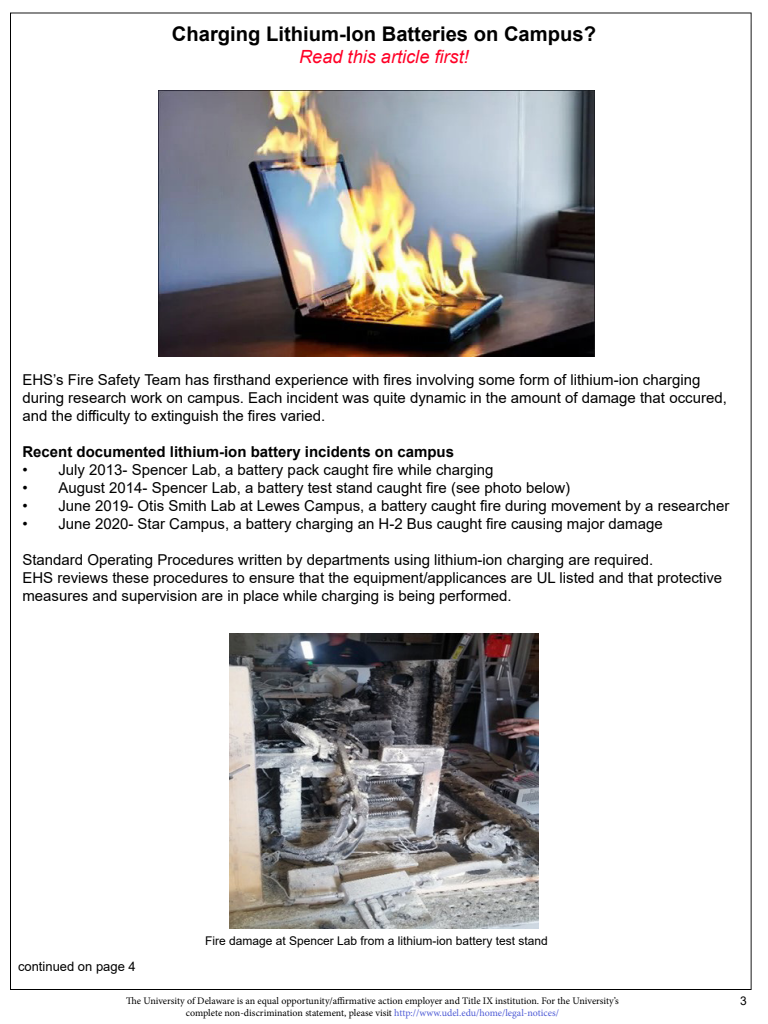
<style>
.page{position:relative;width:768px;height:1024px;background:#fff}
.page>*{position:absolute;margin:0;border:0;box-sizing:border-box;transform-origin:0 0}
.t1{font:700 20.2px "Arial";color:#000}
.t2{font:italic 18.2px "Arial";color:#ff0026}
.t3{font:15px/18px "Arial";color:#000}
.t4{font:700 15px "Arial";color:#000}
.t5{font:13px "Arial";color:#000}
.t6{font:12px "Arial";color:#000}
.t7{font:10px "Minion Pro";letter-spacing:-.005em;color:#000}
.s1{color:#4f5cd6}
</style>
<div class="page">
<div style="left:1px;top:8px;width:751px;height:983px;background:#000;opacity:.86"></div>
<p class="t1" style="left:172px;top:20px;width:426px">Charging Lithium-Ion Batteries on Campus?</p>
<p class="t2" style="left:299px;top:45px;width:171px">Read this article first!</p>
<p class="t3" style="left:22px;top:371px;width:680px">EHS’s Fire Safety Team has firsthand experience with fires involving some form of lithium-ion charging</p>
<p class="t3" style="left:22px;top:389px;width:706px">during research work on campus. Each incident was quite dynamic in the amount of damage that occured,</p>
<p class="t3" style="left:22px;top:407px;width:305px">and the difficulty to extinguish the fires varied.</p>
<p class="t4" style="left:22px;top:442px;width:433px">Recent documented lithium-ion battery incidents on campus</p>
<p class="t3" style="left:22px;top:461px;width:473px">• July 2013- Spencer Lab, a battery pack caught fire while charging</p>
<p class="t3" style="left:22px;top:479px;width:549px">• August 2014- Spencer Lab, a battery test stand caught fire (see photo below)</p>
<p class="t3" style="left:22px;top:497px;width:709px">• June 2019- Otis Smith Lab at Lewes Campus, a battery caught fire during movement by a researcher</p>
<p class="t3" style="left:22px;top:515px;width:642px">• June 2020- Star Campus, a battery charging an H-2 Bus caught fire causing major damage</p>
<p class="t3" style="left:22px;top:551px;width:633px">Standard Operating Procedures written by departments using lithium-ion charging are required.</p>
<p class="t3" style="left:22px;top:569px;width:701px">EHS reviews these procedures to ensure that the equipment/applicances are UL listed and that protective measures and supervision are in place while charging is being performed.</p>
<p class="t6" style="left:205px;top:933px;width:344px">Fire damage at Spencer Lab from a lithium-ion battery test stand</p>
<p class="t5" style="left:18px;top:958px;width:119px">continued on page 4</p>
<p class="t7" style="left:126px;top:994px;width:494px">The University of Delaware is an equal opportunity/affirmative action employer and Title IX institution. For the University’s</p>
<p class="t7" style="left:186px;top:1006px;width:375px">complete non-discrimination statement, please visit <span class="s1">http://www.udel.edu/home/legal-notices/</span></p>
<p class="t6" style="left:740px;top:993px;width:8px">3</p>
</div>
